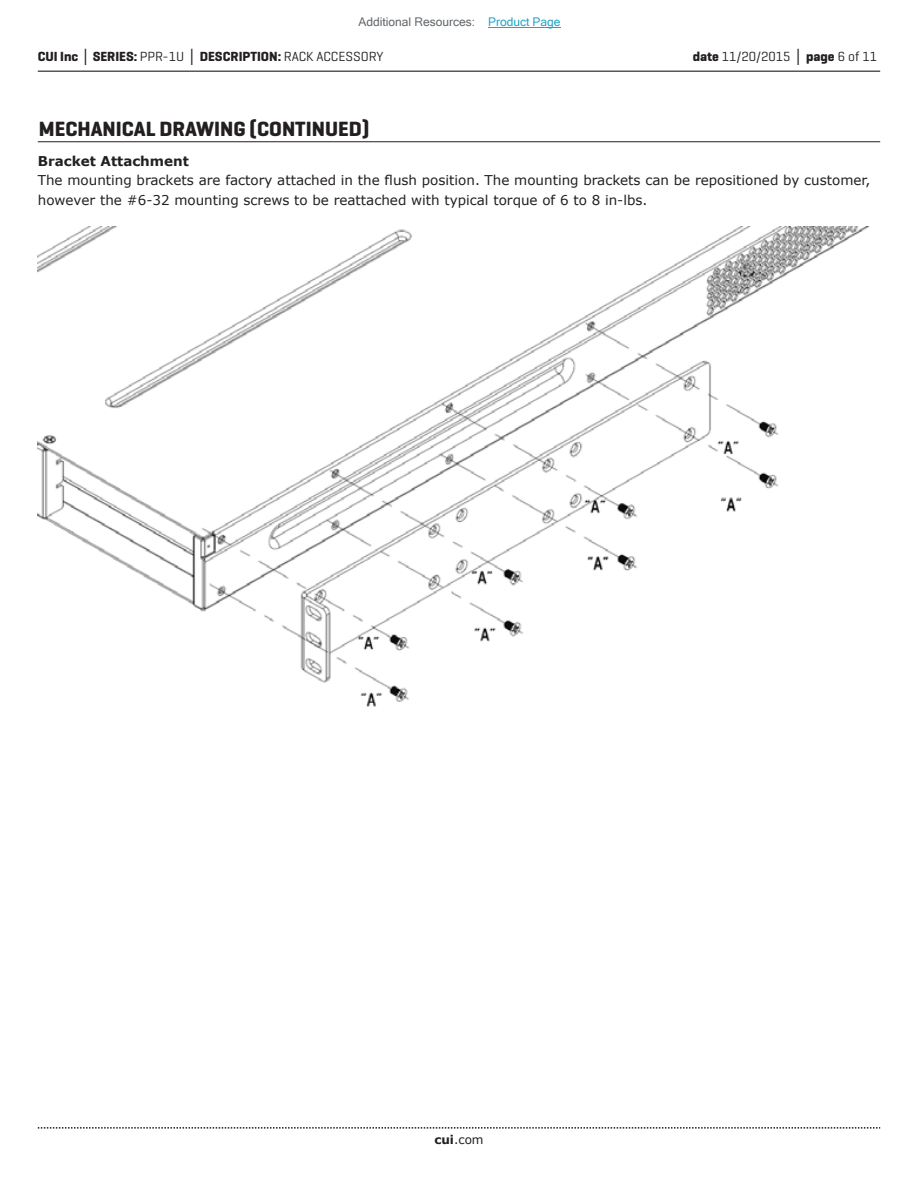
<style>
.page{position:relative;width:918px;height:1188px;background:#fff}
.page>*{position:absolute;margin:0;border:0;box-sizing:border-box;transform-origin:0 0}
.t1{font:700 21px "Geogrotesque";color:#231f20}
.t2{font:13.5px/19.5px "Verdana";color:#231f20}
.t3{font:700 13.5px "Geogrotesque";color:#231f20}
.t4{font:13.5px "Geogrotesque";color:#231f20}
.t5{font:700 13.5px "Verdana";color:#231f20}
.t6{font:12px "Microsoft Sans Serif";color:#63676b}
.t7{font:12px "Verdana";color:#231f20}
.s1{color:#23a4c6}
.s2{font-family:"Verdana"}
.s3{font-weight:400}
.s4{font-weight:700}
.s5{font-family:"Verdana";font-weight:700}
</style>
<div class="page">
<hr style="left:38px;top:71px;width:842px;height:1px;background:#231f20">
<svg style="left:38px;top:1127px;width:842px;height:2px"></svg>
<img style="left:38px;top:227px;width:831px;height:480px">
<hr style="left:38px;top:141px;width:842px;height:1px;background:#231f20">
<hr style="left:488px;top:27px;width:73px;height:1px;background:#23a4c6">
<p class="t6" style="left:358px;top:15px;width:204px">Additional Resources: <span class="s1">Product Page</span></p>
<p class="t3" style="left:38px;top:48px;width:347px">CUI Inc <span class="s2">│</span> SERIES: <span class="s3">PPR-1U</span> <span class="s2">│</span> DESCRIPTION: <span class="s3">RACK ACCESSORY</span></p>
<p class="t4" style="left:693px;top:48px;width:186px"><span class="s4">date</span> 11/20/2015 <span class="s5">│</span> <span class="s4">page</span> 6 of 11</p>
<h1 class="t1" style="left:39px;top:116px;width:332px">MECHANICAL DRAWING (CONTINUED)</h1>
<p class="t5" style="left:38px;top:151px;width:153px">Bracket Attachment</p>
<p class="t2" style="left:38px;top:171px;width:834px">The mounting brackets are factory attached in the flush position. The mounting brackets can be repositioned by customer, however the #6-32 mounting screws to be reattached with typical torque of 6 to 8 in-lbs.</p>
<p class="t7" style="left:434px;top:1131px;width:51px"><span class="s4">cui</span>.com</p>
</div>
